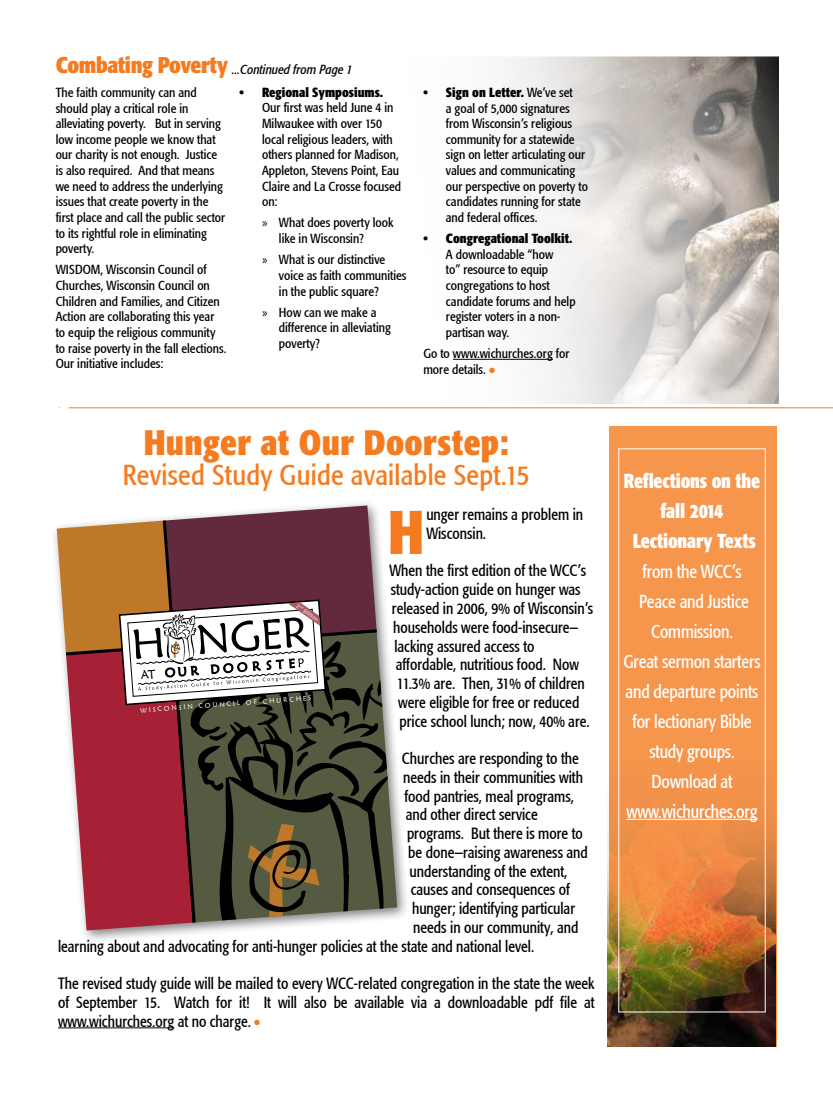
<style>
.page{position:relative;width:833px;height:1103px;background:#fff}
.page>*{position:absolute;margin:0;border:0;box-sizing:border-box;transform-origin:0 0}
.t1{font:700 condensed 61px "Formata";color:#f47b20;scale:.94 1}
.t2{font:700 condensed 35px "Formata";letter-spacing:.01em;color:#f47b20}
.t3{font:condensed 28.75px "Formata";letter-spacing:.01em;color:#f47b20}
.t4{font:700 condensed 20px/30px "Formata";letter-spacing:-.01em;color:#fff;text-align:center;scale:.94 1}
.t5{font:condensed 18.75px/30px "Formata";letter-spacing:-.01em;color:#fff;text-align:center;scale:.94 1}
.t6{font:condensed 16.25px/18.8px "Formata";color:#000;scale:.94 1}
.t7{font:condensed 13.12px/15.6px "Formata";color:#000}
.t8{font:700 condensed 13.12px "Formata";color:#000}
.t9{font:6.62px "Maiandra GD";color:#fff}
.t10{font:5.62px "Maiandra GD";color:#fff}
.s1{font-weight:700;font-size:22.5px;color:#f47b20}
.s2{font-style:italic}
.s3{font-family:"Myriad Pro";font-stretch:normal}
.s4{font-weight:700}
.s5{color:#f47b20}
</style>
<div class="page">
<div style="left:609px;top:426px;width:167px;height:620px;background:#f6954c"></div>
<img style="left:607px;top:760px;width:168px;height:286px">
<hr style="left:69px;top:407px;width:763px;height:1px;background:#f47b20">
<img style="left:452px;top:57px;width:326px;height:347px">
<hr style="left:453px;top:359px;width:99px;height:1px;background:#000">
<div style="left:51px;top:499px;width:359px;height:444px;background:#000;opacity:.5"></div>
<hr style="left:58px;top:1027px;width:116px;height:1px;background:#000">
<hr style="left:626px;top:818px;width:131px;height:1px;background:#fff">
<div style="left:618px;top:448px;width:147px;height:564px;border:1px solid #fff"></div>
<svg style="left:57px;top:505px;width:340px;height:425px"></svg>
<p class="t7" style="left:56px;top:57px;width:298px;line-height:23.4px"><span class="s1">Combating Poverty</span> <span class="s2">...Continued from Page 1<br></span>The faith community can and</p>
<p class="t7" style="left:56px;top:100px;width:171px">should play a critical role in alleviating poverty. But in serving low income people we know that our charity is not enough. Justice is also required. And that means we need to address the underlying issues that create poverty in the first place and call the public sector to its rightful role in eliminating poverty.</p>
<p class="t7" style="left:56px;top:262px;width:172px">WISDOM, Wisconsin Council of<br>Churches, Wisconsin Council on<br>Children and Families, and Citizen<br>Action are collaborating this year to equip the religious community to raise poverty in the fall elections.<br>Our initiative includes:</p>
<p class="t8" style="left:239px;top:84px;width:145px">• Regional Symposiums.</p>
<p class="t7" style="left:262px;top:100px;width:141px">Our first was held June 4 in<br>Milwaukee with over 150 local religious leaders, with others planned for Madison,<br>Appleton, Stevens Point, Eau<br>Claire and La Crosse focused on:</p>
<p class="t7" style="left:279px;top:215px;width:116px;text-indent:-17px"><span class="s3">»</span> What does poverty look like in Wisconsin?</p>
<p class="t7" style="left:279px;top:252px;width:129px;text-indent:-17px"><span class="s3">»</span> What is our distinctive voice as faith communities in the public square?</p>
<p class="t7" style="left:279px;top:304px;width:113px;text-indent:-17px"><span class="s3">»</span> How can we make a difference in alleviating poverty?</p>
<p class="t7" style="left:446px;top:85px;width:144px;text-indent:-22px"><span class="s4">• Sign on Letter.</span> We’ve set<br>a goal of 5,000 signatures from Wisconsin’s religious community for a statewide sign on letter articulating our values and communicating our perspective on poverty to candidates running for state and federal offices.</p>
<p class="t8" style="left:423px;top:230px;width:151px">• Congregational Toolkit.</p>
<p class="t7" style="left:446px;top:246px;width:131px">A downloadable “how<br>to” resource to equip congregations to host candidate forums and help register voters in a non&shy;partisan way.</p>
<p class="t7" style="left:423px;top:346px;width:147px">Go to www.wichurches.org for more details. <span class="s5">●</span></p>
<h2 class="t2" style="left:144px;top:421px;width:367px">Hunger at Our Doorstep:</h2>
<h3 class="t3" style="left:123px;top:458px;width:408px">Revised Study Guide available Sept.15</h3>
<h3 class="t4" style="left:624px;top:465px;width:146px">Reflections on the fall 2014<br>Lectionary Texts</h3>
<h3 class="t5" style="left:623px;top:556px;width:147px">from the WCC’s<br>Peace and Justice<br>Commission.<br>Great sermon starters and departure points for lectionary Bible study groups.<br>Download at www.wichurches.org</h3>
<h1 class="t1" style="left:388px;top:494px;width:40px">H</h1>
<p class="t6" style="left:426px;top:505px;width:168px">unger remains a problem in<br>Wisconsin.</p>
<p class="t6" style="left:389px;top:561px;width:211px">When the first edition of the WCC’s</p>
<p class="t6" style="left:390px;top:580px;width:204px">study-action guide on hunger was</p>
<p class="t6" style="left:392px;top:599px;width:216px">released in 2006, 9% of Wisconsin’s</p>
<p class="t6" style="left:393px;top:617px;width:198px">households were food-insecure—</p>
<p class="t6" style="left:394px;top:636px;width:150px">lacking assured access to</p>
<p class="t6" style="left:395px;top:655px;width:197px">affordable, nutritious food. Now</p>
<p class="t6" style="left:397px;top:674px;width:201px">11.3% are. Then, 31% of children</p>
<p class="t6" style="left:398px;top:692px;width:194px">were eligible for free or reduced</p>
<p class="t6" style="left:399px;top:711px;width:204px">price school lunch; now, 40% are.</p>
<p class="t6" style="left:402px;top:749px;width:190px">Churches are responding to the</p>
<p class="t6" style="left:403px;top:768px;width:193px">needs in their communities with</p>
<p class="t6" style="left:404px;top:786px;width:182px">food pantries, meal programs,</p>
<p class="t6" style="left:406px;top:805px;width:142px">and other direct service</p>
<p class="t6" style="left:407px;top:824px;width:189px">programs. But there is more to</p>
<p class="t6" style="left:408px;top:843px;width:193px">be done—raising awareness and</p>
<p class="t6" style="left:409px;top:861px;width:169px">understanding of the extent,</p>
<p class="t6" style="left:411px;top:880px;width:171px">causes and consequences of</p>
<p class="t6" style="left:412px;top:899px;width:175px">hunger; identifying particular</p>
<p class="t6" style="left:413px;top:918px;width:177px">needs in our community, and</p>
<p class="t6" style="left:58px;top:936px;width:508px">learning about and advocating for anti-hunger policies at the state and national level.</p>
<p class="t6" style="left:58px;top:974px;width:572px;text-align:justify">The revised study guide will be mailed to every WCC-related congregation in the state the week of September 15. Watch for it! It will also be available via a downloadable pdf file at www.wichurches.org at no charge. <span class="s5">●</span></p>
<p class="t10" style="left:299px;top:602px;width:27px;rotate:34deg">2<sup>nd</sup> Edition</p>
<p class="t9" style="left:140px;top:706px;width:173px;rotate:-4deg">WISCONSIN COUNCIL OF CHURCHES</p>
</div>
